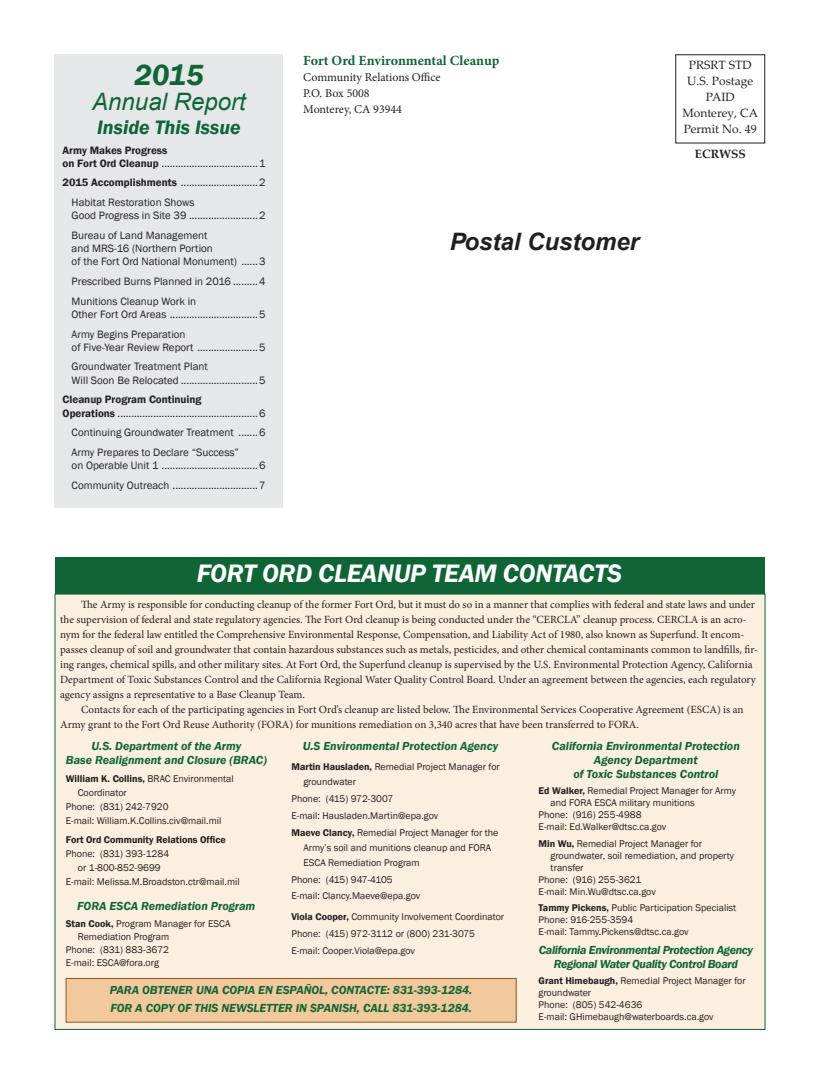
<style>
.page{position:relative;width:819px;height:1080px;background:#fff}
.page>*{position:absolute;margin:0;border:0;box-sizing:border-box;transform-origin:0 0}
.Contents_Head{font:italic 600 30px "Franklin Gothic";color:#0f6536}
.Head_white{font:italic 600 26px "Franklin Gothic";letter-spacing:-.01em;color:#fff}
.Body_text{font:italic 700 24px "Arial";color:#231f20}
.Head_24{font:italic 24px "Arial";color:#0f6536}
.Contents_Subhead{font:italic 600 20px "Franklin Gothic";color:#0f6536}
.Body_text-2{font:700 14px "Minion Pro";color:#0f6536}
.List_section{font:italic 600 12px/14px "Franklin Gothic";color:#0f6536;text-align:center}
.Head_white-2{font:italic 600 12px/18px "Franklin Gothic";color:#0f6536}
.List_section-2{font:italic 600 12px/14px "Franklin Gothic";letter-spacing:-.03em;color:#0f6536;text-align:center}
.Body_text-3{font:12px "Minion Pro";color:#231f20}
.Body_text_no_indent{font:12px "Palatino Linotype";color:#231f20}
.Body_text_no_indent-2{font:700 12px "Palatino Linotype";color:#231f20}
.Body_text-4{font:11px/15px "Minion Pro";color:#231f20}
.Contents_text{font:11px/13.2px "Franklin Gothic";color:#231f20}
.List_text{font:10px/15px "Franklin Gothic";color:#231f20}
.List_section-3{font:10px/12px "Franklin Gothic";color:#231f20}
.List_text-2{font:600 10px "Franklin Gothic";color:#231f20}
.s1{font-weight:600}
</style>
<div class="page">
<div style="left:55px;top:594px;width:710px;height:436px;background:#fbefdf;border:1px solid #0f6536"></div>
<div style="left:55px;top:558px;width:710px;height:36px;background:#0f6536"></div>
<div style="left:54px;top:54px;width:229px;height:454px;background:#e6e7e9"></div>
<div style="left:676px;top:54px;width:89px;height:89px;border:1px solid #231f20"></div>
<div style="left:66px;top:978px;width:450px;height:44px;background:#f2c99c"></div>
<div style="left:66px;top:978px;width:450px;height:44px;border:1px solid #905921"></div>
<p class="Contents_Head" style="left:134px;top:55px;width:71px">2015</p>
<p class="Head_24" style="left:92px;top:86px;width:155px">Annual Report</p>
<p class="Contents_Subhead" style="left:97px;top:114px;width:145px">Inside This Issue</p>
<p class="Contents_text" style="left:63px;top:143px;width:204px"><span class="s1">Army Makes Progress<br>on Fort Ord Cleanup</span> ...................................1</p>
<p class="Contents_text" style="left:63px;top:176px;width:204px"><span class="s1">2015 Accomplishments</span> ............................2</p>
<p class="Contents_text" style="left:72px;top:196px;width:195px">Habitat Restoration Shows<br>Good Progress in Site 39 .........................2</p>
<p class="Contents_text" style="left:72px;top:229px;width:195px">Bureau of Land Management<br>and MRS-16 (Northern Portion<br>of the Fort Ord National Monument) ......3</p>
<p class="Contents_text" style="left:72px;top:275px;width:195px">Prescribed Burns Planned in 2016 .........4</p>
<p class="Contents_text" style="left:72px;top:295px;width:195px">Munitions Cleanup Work in<br>Other Fort Ord Areas ................................5</p>
<p class="Contents_text" style="left:72px;top:328px;width:195px">Army Begins Preparation<br>of Five-Year Review Report ......................5</p>
<p class="Contents_text" style="left:72px;top:360px;width:195px">Groundwater Treatment Plant<br>Will Soon Be Relocated ............................5</p>
<p class="Contents_text" style="left:63px;top:393px;width:204px"><span class="s1">Cleanup Program Continuing<br>Operations</span> ...................................................6</p>
<p class="Contents_text" style="left:72px;top:426px;width:195px">Continuing Groundwater Treatment .......6</p>
<p class="Contents_text" style="left:72px;top:446px;width:195px">Army Prepares to Declare “Success”<br>on Operable Unit 1 ...................................6</p>
<p class="Contents_text" style="left:72px;top:479px;width:195px">Community Outreach ...............................7</p>
<p class="Body_text-2" style="left:303px;top:50px;width:198px">Fort Ord Environmental Cleanup</p>
<p class="Body_text-3" style="left:303px;top:69px;width:139px">Community Relations Office</p>
<p class="Body_text-3" style="left:303px;top:85px;width:68px">P.O. Box 5008</p>
<p class="Body_text-3" style="left:303px;top:101px;width:100px">Monterey, CA 93944</p>
<p class="Body_text" style="left:450px;top:226px;width:191px">Postal Customer</p>
<p class="Head_white" style="left:197px;top:557px;width:427px">FORT ORD CLEANUP TEAM CONTACTS</p>
<p class="Body_text_no_indent" style="left:689px;top:57px;width:64px">PRSRT STD</p>
<p class="Body_text_no_indent" style="left:687px;top:73px;width:67px">U.S. Postage</p>
<p class="Body_text_no_indent" style="left:706px;top:89px;width:31px">PAID</p>
<p class="Body_text_no_indent" style="left:682px;top:105px;width:77px">Monterey, CA</p>
<p class="Body_text_no_indent" style="left:684px;top:121px;width:74px">Permit No. 49</p>
<p class="Body_text_no_indent-2" style="left:695px;top:145px;width:52px">ECRWSS</p>
<p class="Body_text-4" style="left:60px;top:598px;width:699px;text-indent:21px">The Army is responsible for conducting cleanup of the former Fort Ord, but it must do so in a manner that complies with federal and state laws and under the supervision of federal and state regulatory agencies. The Fort Ord cleanup is being conducted under the “CERCLA” cleanup process. CERCLA is an acro&shy;nym for the federal law entitled the Comprehensive Environmental Response, Compensation, and Liability Act of 1980, also known as Superfund. It encom&shy;passes cleanup of soil and groundwater that contain hazardous substances such as metals, pesticides, and other chemical contaminants common to landfills, fir&shy;ing ranges, chemical spills, and other military sites. At Fort Ord, the Superfund cleanup is supervised by the U.S. Environmental Protection Agency, California Department of Toxic Substances Control and the California Regional Water Quality Control Board. Under an agreement between the agencies, each regulatory agency assigns a representative to a Base Cleanup Team.</p>
<p class="Body_text-4" style="left:60px;top:703px;width:685px;text-indent:21px">Contacts for each of the participating agencies in Fort Ord’s cleanup are listed below. The Environmental Services Cooperative Agreement (ESCA) is an<br>Army grant to the Fort Ord Reuse Authority (FORA) for munitions remediation on 3,340 acres that have been transferred to FORA.</p>
<p class="List_section" style="left:66px;top:739px;width:203px">U.S. Department of the Army<br>Base Realignment and Closure (BRAC)</p>
<p class="List_text" style="left:78px;top:772px;width:157px;line-height:14px;text-indent:-12px"><span class="s1">William K. Collins,</span> BRAC Environmental<br>Coordinator</p>
<p class="List_text" style="left:66px;top:800px;width:104px">Phone: (831) 242-7920</p>
<p class="List_text" style="left:66px;top:814px;width:157px">E-mail: William.K.Collins.civ@mail.mil</p>
<p class="List_text-2" style="left:66px;top:833px;width:161px">Fort Ord Community Relations Office</p>
<p class="List_text" style="left:66px;top:847px;width:105px;line-height:14px;text-align:center">Phone: (831) 393-1284 or 1-800-852-9699</p>
<p class="List_text" style="left:66px;top:874px;width:176px">E-mail: Melissa.M.Broadston.ctr@mail.mil</p>
<p class="List_section" style="left:77px;top:899px;width:180px">FORA ESCA Remediation Program</p>
<p class="List_text" style="left:78px;top:918px;width:154px;line-height:13px;text-indent:-12px"><span class="s1">Stan Cook,</span> Program Manager for ESCA<br>Remediation Program</p>
<p class="List_text" style="left:66px;top:943px;width:105px">Phone: (831) 883-3672</p>
<p class="List_text" style="left:66px;top:956px;width:95px">E-mail: ESCA@fora.org</p>
<p class="List_section" style="left:303px;top:739px;width:197px">U.S Environmental Protection Agency</p>
<p class="List_text" style="left:303px;top:760px;width:198px;text-indent:-12px"><span class="s1">Martin Hausladen,</span> Remedial Project Manager for groundwater</p>
<p class="List_text" style="left:291px;top:792px;width:103px">Phone: (415) 972-3007</p>
<p class="List_text" style="left:291px;top:808px;width:148px">E-mail: Hausladen.Martin@epa.gov</p>
<p class="List_text" style="left:303px;top:825px;width:197px;text-indent:-12px"><span class="s1">Maeve Clancy,</span> Remedial Project Manager for the<br>Army’s soil and munitions cleanup and FORA<br>ESCA Remediation Program</p>
<p class="List_text" style="left:291px;top:872px;width:103px">Phone: (415) 947-4105</p>
<p class="List_text" style="left:291px;top:889px;width:130px">E-mail: Clancy.Maeve@epa.gov</p>
<p class="List_text" style="left:291px;top:910px;width:214px"><span class="s1">Viola Cooper,</span> Community Involvement Coordinator</p>
<p class="List_text" style="left:291px;top:926px;width:185px">Phone: (415) 972-3112 or (800) 231-3075</p>
<p class="List_text" style="left:291px;top:943px;width:125px">E-mail: Cooper.Viola@epa.gov</p>
<p class="Head_white-2" style="left:110px;top:981px;width:364px">PARA OBTENER UNA COPIA EN ESPAÑOL, CONTACTE: 831-393-1284.<br>FOR A COPY OF THIS NEWSLETTER IN SPANISH, CALL 831-393-1284.</p>
<p class="List_section" style="left:552px;top:739px;width:189px">California Environmental Protection<br>Agency Department<br>of Toxic Substances Control</p>
<p class="List_text" style="left:551px;top:785px;width:187px;line-height:12px;text-indent:-12px"><span class="s1">Ed Walker,</span> Remedial Project Manager for Army and FORA ESCA military munitions</p>
<p class="List_text" style="left:539px;top:808px;width:105px">Phone: (916) 255-4988</p>
<p class="List_text" style="left:539px;top:820px;width:129px">E-mail: Ed.Walker@dtsc.ca.gov</p>
<p class="List_text" style="left:551px;top:838px;width:185px;line-height:12px;text-indent:-12px"><span class="s1">Min Wu,</span> Remedial Project Manager for groundwater, soil remediation, and property transfer</p>
<p class="List_text" style="left:539px;top:872px;width:104px">Phone: (916) 255-3621</p>
<p class="List_text" style="left:539px;top:884px;width:119px">E-mail: Min.Wu@dtsc.ca.gov</p>
<p class="List_text" style="left:539px;top:901px;width:199px"><span class="s1">Tammy Pickens,</span> Public Participation Specialist</p>
<p class="List_text" style="left:539px;top:913px;width:96px">Phone: 916-255-3594</p>
<p class="List_text" style="left:539px;top:925px;width:152px">E-mail: Tammy.Pickens@dtsc.ca.gov</p>
<p class="List_section-2" style="left:539px;top:943px;width:216px">California Environmental Protection Agency<br>Regional Water Quality Control Board</p>
<p class="List_section-3" style="left:539px;top:975px;width:209px"><span class="s1">Grant Himebaugh,</span> Remedial Project Manager for groundwater</p>
<p class="List_text" style="left:539px;top:998px;width:105px">Phone: (805) 542-4636</p>
<p class="List_text" style="left:539px;top:1010px;width:176px">E-mail: GHimebaugh@waterboards.ca.gov</p>
</div>
